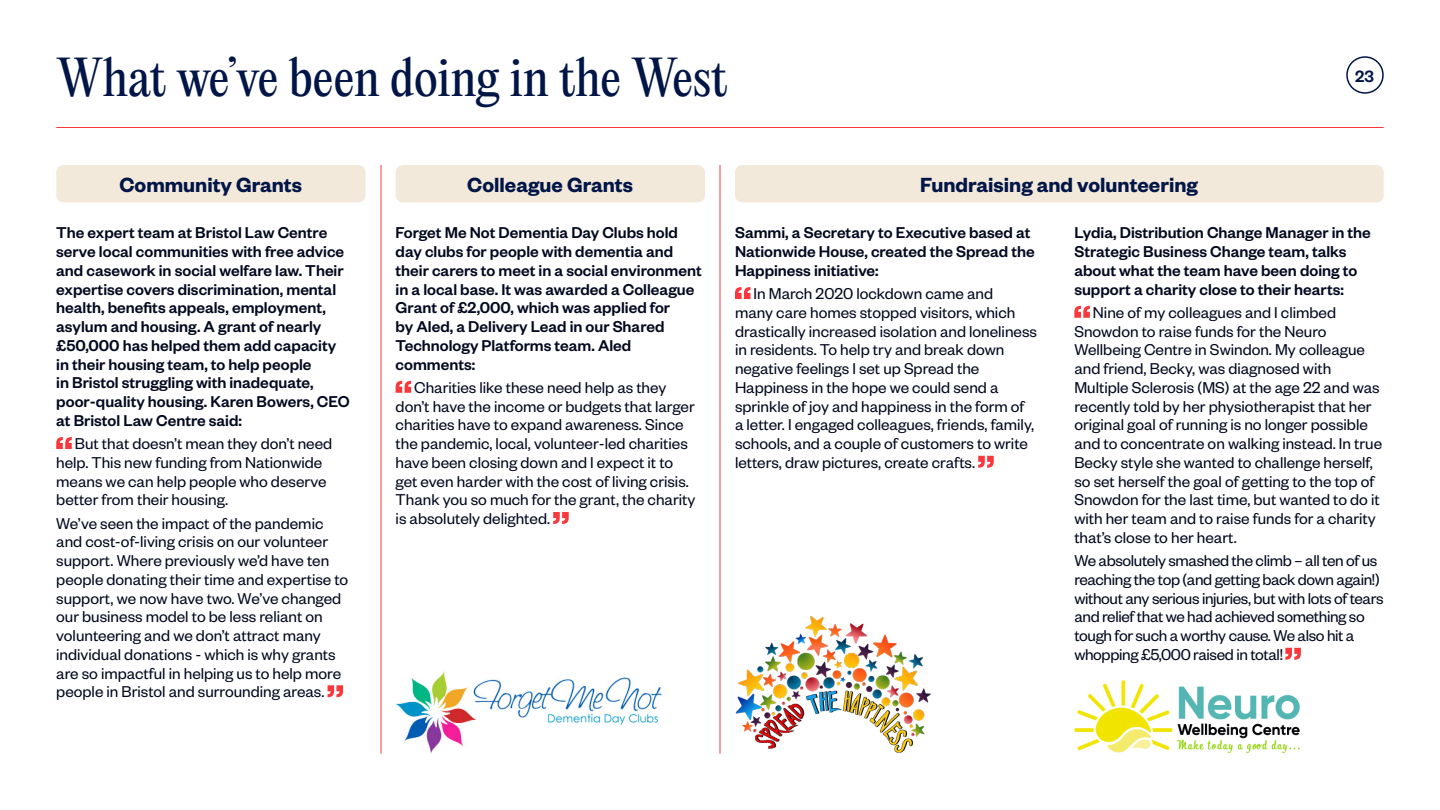
<style>
.page{position:relative;width:1440px;height:810px;background:#fff}
.page>*{position:absolute;margin:0;border:0;box-sizing:border-box;transform-origin:0 0}
.t1{font:48px "PP Editorial New";letter-spacing:-.015em;color:#011546}
.t2{font:600 22.5px "Founders Grotesk";color:#011546}
.t3{font:500 18px "Founders Grotesk";color:#011546}
.t4{font:17.25px/18.8px "Founders Grotesk";color:#02081e}
.t5{font:500 17.25px/18.8px "Founders Grotesk";color:#02081e}
.t6{font:17.25px/18.8px "Founders Grotesk";letter-spacing:-.02em;color:#02081e}
</style>
<div class="page">
<div style="left:56px;top:165px;width:310px;height:37px;background:#f2e9db;border-radius:8px"></div>
<div style="left:396px;top:165px;width:309px;height:37px;background:#f2e9db;border-radius:8px"></div>
<div style="left:735px;top:165px;width:649px;height:37px;background:#f2e9db;border-radius:8px"></div>
<hr style="left:56px;top:127px;width:1328px;height:1px;background:#f9383d">
<svg style="left:56px;top:437px;width:16px;height:12px"></svg>
<svg style="left:328px;top:685px;width:15px;height:12px"></svg>
<svg style="left:396px;top:381px;width:15px;height:12px"></svg>
<svg style="left:553px;top:512px;width:16px;height:12px"></svg>
<img style="left:396px;top:671px;width:266px;height:82px">
<svg style="left:735px;top:287px;width:16px;height:12px"></svg>
<svg style="left:978px;top:456px;width:16px;height:12px"></svg>
<img style="left:735px;top:616px;width:196px;height:137px">
<svg style="left:1074px;top:306px;width:16px;height:12px"></svg>
<svg style="left:1285px;top:648px;width:16px;height:12px"></svg>
<hr style="left:720px;top:165px;width:1px;height:589px;background:#f9383d">
<hr style="left:381px;top:165px;width:1px;height:589px;background:#f9383d">
<img style="left:1074px;top:681px;width:226px;height:72px">
<svg style="left:1346px;top:56px;width:38px;height:38px"></svg>
<h2 class="t1" style="left:56px;top:44px;width:673px">What we’ve been doing in the West</h2>
<p class="t3" style="left:1355px;top:65px;width:20px">23</p>
<h3 class="t2" style="left:119px;top:170px;width:184px">Community Grants</h3>
<p class="t5" style="left:56px;top:223px;width:295px">The expert team at Bristol Law Centre serve local communities with free advice and casework in social welfare law. Their expertise covers discrimination, mental health, benefits appeals, employment, asylum and housing. A grant of nearly £50,000 has helped them add capacity in their housing team, to help people<br>in Bristol struggling with inadequate, poor-quality housing. Karen Bowers, CEO at Bristol Law Centre said:</p>
<p class="t4" style="left:56px;top:433px;width:278px;text-indent:19px">But that doesn’t mean they don’t need help. This new funding from Nationwide means we can help people who deserve better from their housing.</p>
<p class="t4" style="left:56px;top:513px;width:294px">We’ve seen the impact of the pandemic and cost-of-living crisis on our volunteer support. Where previously we’d have ten people donating their time and expertise to support, we now have two. We’ve changed our business model to be less reliant on volunteering and we don’t attract many individual donations - which is why grants are so impactful in helping us to help more people in Bristol and surrounding areas.</p>
<h3 class="t2" style="left:467px;top:170px;width:167px">Colleague Grants</h3>
<p class="t5" style="left:396px;top:223px;width:308px">Forget Me Not Dementia Day Clubs hold day clubs for people with dementia and their carers to meet in a social environment in a local base. It was awarded a Colleague Grant of £2,000, which was applied for<br>by Aled, a Delivery Lead in our Shared Technology Platforms team. Aled comments:</p>
<p class="t4" style="left:396px;top:377px;width:301px;text-indent:19px">Charities like these need help as they don’t have the income or budgets that larger charities have to expand awareness. Since the pandemic, local, volunteer-led charities have been closing down and I expect it to get even harder with the cost of living crisis.<br>Thank you so much for the grant, the charity is absolutely delighted.</p>
<h3 class="t2" style="left:920px;top:170px;width:279px">Fundraising and volunteering</h3>
<p class="t5" style="left:735px;top:223px;width:301px">Sammi, a Secretary to Executive based at<br>Nationwide House, created the Spread the<br>Happiness initiative:</p>
<p class="t4" style="left:735px;top:283px;width:304px;text-indent:19px">In March 2020 lockdown came and<br>many care homes stopped visitors, which drastically increased isolation and loneliness in residents. To help try and break down negative feelings I set up Spread the Happiness in the hope we could send a sprinkle of joy and happiness in the form of a letter. I engaged colleagues, friends, family, schools, and a couple of customers to write letters, draw pictures, create crafts.</p>
<p class="t5" style="left:1074px;top:223px;width:298px">Lydia, Distribution Change Manager in the Strategic Business Change team, talks about what the team have been doing to support a charity close to their hearts:</p>
<p class="t4" style="left:1074px;top:302px;width:309px;text-indent:19px">Nine of my colleagues and I climbed Snowdon to raise funds for the Neuro Wellbeing Centre in Swindon. My colleague and friend, Becky, was diagnosed with Multiple Sclerosis (MS) at the age 22 and was recently told by her physiotherapist that her original goal of running is no longer possible and to concentrate on walking instead. In true Becky style she wanted to challenge herself, so set herself the goal of getting to the top of Snowdon for the last time, but wanted to do it with her team and to raise funds for a charity that’s close to her heart.</p>
<p class="t6" style="left:1074px;top:550px;width:311px">We absolutely smashed the climb – all ten of us reaching the top (and getting back down again!) without any serious injuries, but with lots of tears and relief that we had achieved something so tough for such a worthy cause. We also hit a whopping £5,000 raised in total!</p>
</div>
